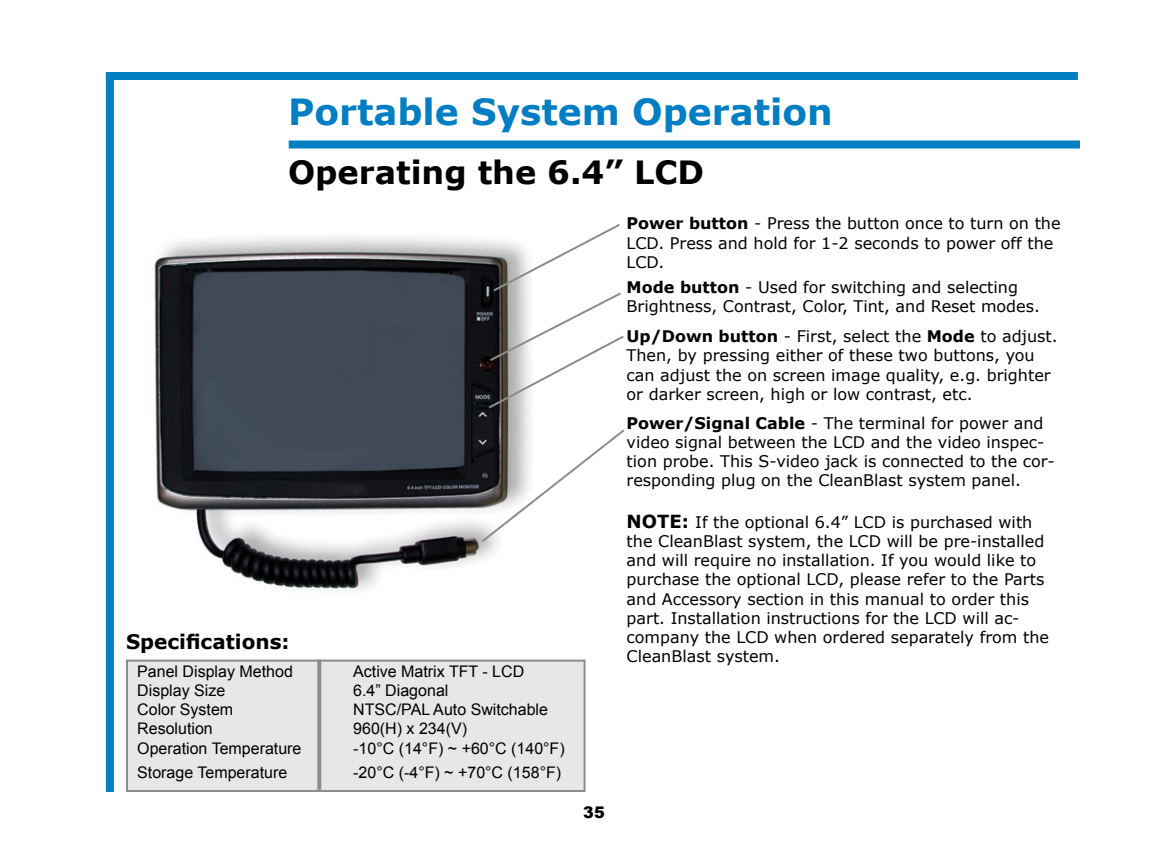
<style>
.page{position:relative;width:1152px;height:864px;background:#fff}
.page>*{position:absolute;margin:0;border:0;box-sizing:border-box;transform-origin:0 0}
.t1{font:700 36px "Verdana";color:#007ec4}
.t2{font:700 32px "Verdana";color:#000}
.t3{font:700 20px "Verdana";color:#000}
.t4{font:16px/19.2px "Verdana";color:#000}
.t5{font:16px "Arial";color:#000}
.t6{font:900 16px "Arial";color:#000}
.s1{font-weight:700}
.s2{font-weight:700;font-size:18px}
</style>
<div class="page">
<div style="left:106px;top:72px;width:972px;height:8px;background:#007ec4"></div>
<div style="left:106px;top:72px;width:8px;height:720px;background:#007ec4"></div>
<div style="left:289px;top:140px;width:791px;height:8px;background:#007ec4"></div>
<img style="left:154px;top:237px;width:376px;height:355px">
<svg style="left:487px;top:224px;width:137px;height:186px"></svg>
<svg style="left:479px;top:427px;width:146px;height:117px"></svg>
<div style="left:127px;top:661px;width:458px;height:130px;background:#e6e7e8"></div>
<div style="left:126px;top:660px;width:460px;height:132px;border:2px solid #8a8c8e"></div>
<svg style="left:317px;top:660px;width:4px;height:130px"></svg>
<h1 class="t1" style="left:288px;top:89px;width:546px">Portable System Operation</h1>
<h2 class="t2" style="left:288px;top:152px;width:418px">Operating the 6.4” LCD</h2>
<p class="t4" style="left:627px;top:213px;width:436px"><span class="s1">Power button</span> - Press the button once to turn on the<br>LCD. Press and hold for 1-2 seconds to power off the<br>LCD.</p>
<p class="t4" style="left:627px;top:277px;width:415px"><span class="s1">Mode button</span> - Used for switching and selecting<br>Brightness, Contrast, Color, Tint, and Reset modes.</p>
<p class="t4" style="left:627px;top:326px;width:433px"><span class="s1">Up/Down button</span> - First, select the <span class="s1">Mode</span> to adjust.<br>Then, by pressing either of these two buttons, you can adjust the on screen image quality, e.g. brighter or darker screen, high or low contrast, etc.</p>
<p class="t4" style="left:627px;top:413px;width:430px"><span class="s1">Power/Signal Cable</span> - The terminal for power and video signal between the LCD and the video inspec&shy;tion probe. This S-video jack is connected to the cor&shy;responding plug on the CleanBlast system panel.</p>
<p class="t3" style="left:126px;top:629px;width:165px">Specifications:</p>
<p class="t5" style="left:137px;top:661px;width:157px">Panel Display Method</p>
<p class="t5" style="left:353px;top:661px;width:172px">Active Matrix TFT - LCD</p>
<p class="t5" style="left:137px;top:680px;width:90px">Display Size</p>
<p class="t5" style="left:353px;top:680px;width:97px">6.4” Diagonal</p>
<p class="t5" style="left:137px;top:699px;width:98px">Color System</p>
<p class="t5" style="left:353px;top:699px;width:196px">NTSC/PAL Auto Switchable</p>
<p class="t5" style="left:137px;top:718px;width:77px">Resolution</p>
<p class="t5" style="left:353px;top:718px;width:115px">960(H) x 234(V)</p>
<p class="t5" style="left:137px;top:738px;width:166px">Operation Temperature</p>
<p class="t5" style="left:353px;top:738px;width:213px">-10°C (14°F) ~ +60°C (140°F)</p>
<p class="t5" style="left:137px;top:762px;width:151px">Storage Temperature</p>
<p class="t5" style="left:353px;top:762px;width:209px">-20°C (-4°F) ~ +70°C (158°F)</p>
<p class="t6" style="left:583px;top:800px;width:12px">35</p>
<p class="t4" style="left:627px;top:512px;width:424px"><span class="s2">NOTE:</span> If the optional 6.4” LCD is purchased with the CleanBlast system, the LCD will be pre-installed and will require no installation. If you would like to purchase the optional LCD, please refer to the Parts and Accessory section in this manual to order this part. Installation instructions for the LCD will ac&shy;company the LCD when ordered separately from the CleanBlast system.</p>
</div>
